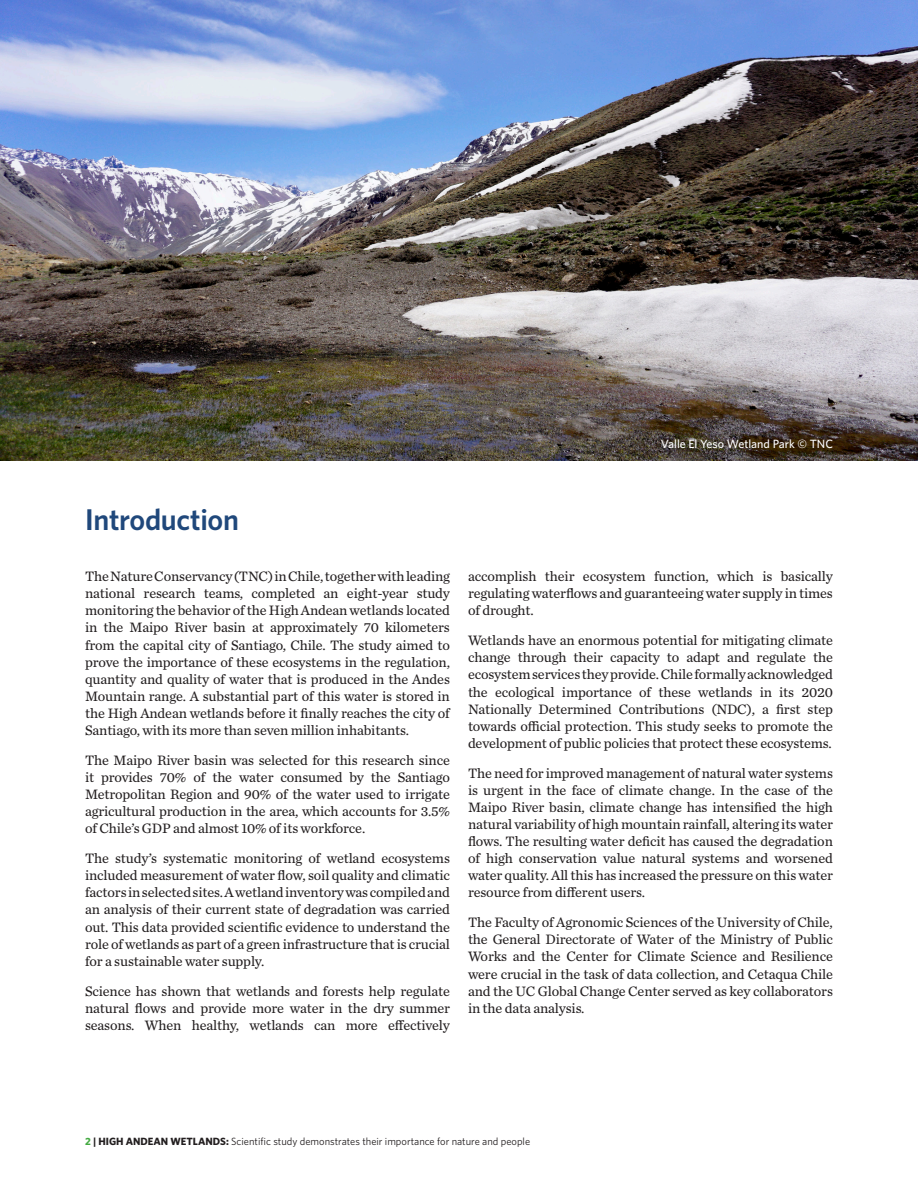
<style>
.page{position:relative;width:918px;height:1188px;background:#fff}
.page>*{position:absolute;margin:0;border:0;box-sizing:border-box;transform-origin:0 0}
.t1{font:600 30px "Whitney";letter-spacing:-.01em;color:#20487b}
.t2{font:14.25px/17.1px "Chronicle Text G2";letter-spacing:-.01em;color:#231f20;text-align:justify}
.t3{font:500 12px "Whitney";color:#fff}
.t4{font:10.5px "Whitney";color:#231f20}
.s1{font-weight:700;color:#44aa42}
.s2{font-weight:700}
</style>
<div class="page">
<img style="left:0;top:0;width:918px;height:460px">
<p class="t3" style="left:661px;top:436px;width:174px">Valle El Yeso Wetland Park © TNC</p>
<p class="t1" style="left:85px;top:500px;width:156px">Introduction</p>
<p class="t2" style="left:85px;top:567px;width:367px">The Nature Conservancy (TNC) in Chile, together with leading national research teams, completed an eight-year study monitoring the behavior of the High Andean wetlands located in the Maipo River basin at approximately 70 kilometers from the capital city of Santiago, Chile. The study aimed to prove the importance of these ecosystems in the regulation, quantity and quality of water that is produced in the Andes Mountain range. A substantial part of this water is stored in the High Andean wetlands before it finally reaches the city of Santiago, with its more than seven million inhabitants.</p>
<p class="t2" style="left:85px;top:751px;width:366px">The Maipo River basin was selected for this research since it provides 70% of the water consumed by the Santiago Metropolitan Region and 90% of the water used to irrigate agricultural production in the area, which accounts for 3.5% of Chile’s GDP and almost 10% of its workforce.</p>
<p class="t2" style="left:85px;top:849px;width:366px">The study’s systematic monitoring of wetland ecosystems included measurement of water flow, soil quality and climatic factors in selected sites. A wetland inventory was compiled and an analysis of their current state of degradation was carried out. This data provided scientific evidence to understand the role of wetlands as part of a green infrastructure that is crucial for a sustainable water supply.</p>
<p class="t2" style="left:85px;top:982px;width:366px">Science has shown that wetlands and forests help regulate natural flows and provide more water in the dry summer seasons. When healthy, wetlands can more effectively</p>
<p class="t2" style="left:468px;top:567px;width:366px">accomplish their ecosystem function, which is basically regulating waterflows and guaranteeing water supply in times of drought.</p>
<p class="t2" style="left:468px;top:631px;width:366px">Wetlands have an enormous potential for mitigating climate change through their capacity to adapt and regulate the ecosystem services they provide. Chile formally acknowledged the ecological importance of these wetlands in its 2020<br>Nationally Determined Contributions (NDC), a first step towards official protection. This study seeks to promote the development of public policies that protect these ecosystems.</p>
<p class="t2" style="left:468px;top:764px;width:366px">The need for improved management of natural water systems is urgent in the face of climate change. In the case of the Maipo River basin, climate change has intensified the high natural variability of high mountain rainfall, altering its water flows. The resulting water deficit has caused the degradation of high conservation value natural systems and worsened water quality. All this has increased the pressure on this water resource from different users.</p>
<p class="t2" style="left:468px;top:913px;width:367px">The Faculty of Agronomic Sciences of the University of Chile, the General Directorate of Water of the Ministry of Public Works and the Center for Climate Science and Resilience were crucial in the task of data collection, and Cetaqua Chile and the UC Global Change Center served as key collaborators in the data analysis.</p>
<p class="t4" style="left:85px;top:1134px;width:447px"><span class="s1">2</span> <span class="s2">| HIGH ANDEAN WETLANDS:</span> Scientific study demonstrates their importance for nature and people</p>
</div>
